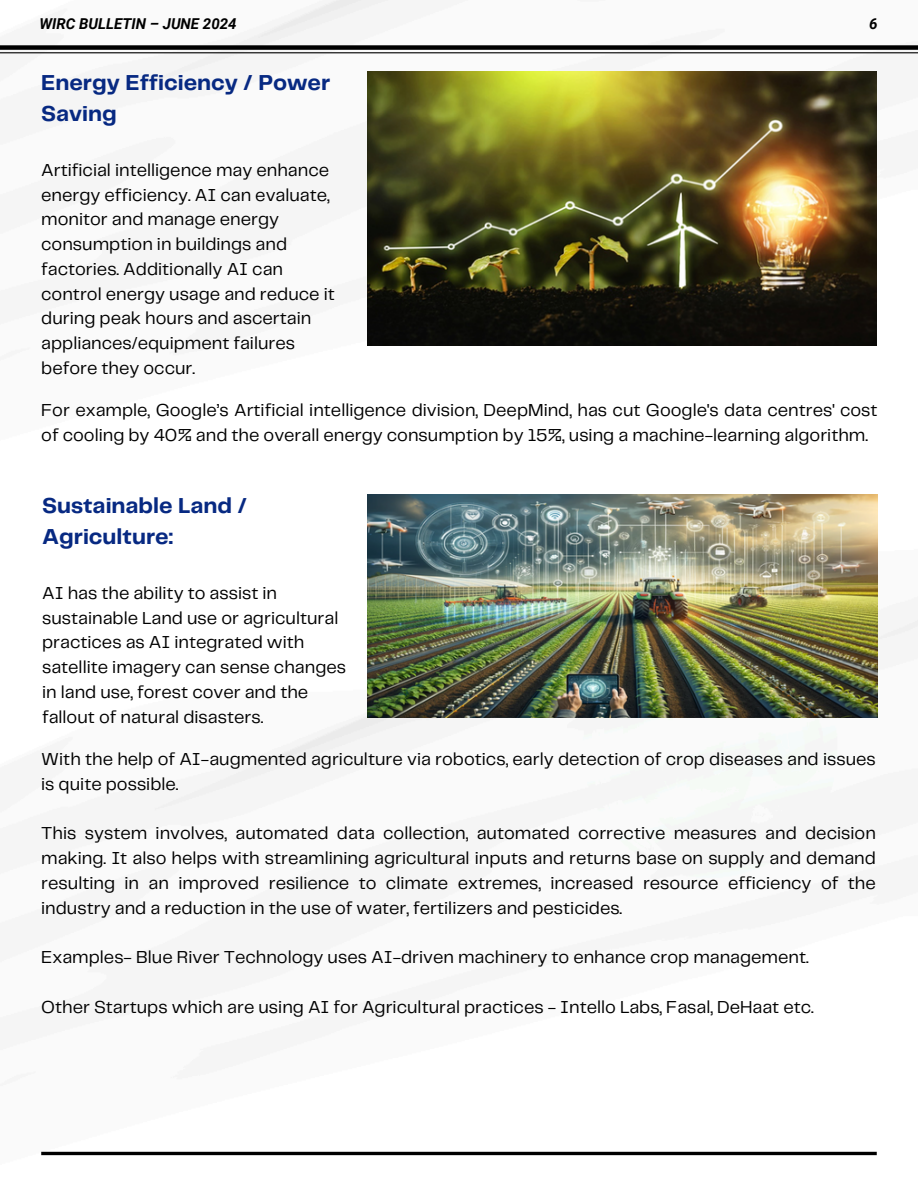
<style>
.page{position:relative;width:918px;height:1188px;background:#fff}
.page>*{position:absolute;margin:0;border:0;box-sizing:border-box;transform-origin:0 0}
.t1{font:700 22.5px/30.3px "Telegraf";color:#072982}
.t2{font:18px/24.8px "Telegraf";color:#000}
.t3{font:italic 700 15px "Roboto";color:#000}
</style>
<div class="page">
<img style="left:0;top:0;width:918px;height:1156px">
<div style="left:0;top:45px;width:918px;height:5px;background:#000"></div>
<hr style="left:0;top:52px;width:918px;height:1px;background:#000">
<hr style="left:41px;top:1152px;width:836px;height:3px;background:#000">
<img style="left:367px;top:71px;width:510px;height:275px">
<img style="left:367px;top:494px;width:511px;height:223px">
<p class="t3" style="left:40px;top:15px;width:199px">WIRC BULLETIN – JUNE 2024</p>
<h2 class="t3" style="left:869px;top:15px;width:10px">6</h2>
<h1 class="t1" style="left:41px;top:69px;width:291px">Energy Efficiency / Power<br>Saving</h1>
<h2 class="t2" style="left:41px;top:159px;width:295px">Artificial intelligence may enhance energy efficiency. AI can evaluate, monitor and manage energy consumption in buildings and factories. Additionally AI can control energy usage and reduce it during peak hours and ascertain appliances/equipment failures before they occur.</h2>
<h1 class="t2" style="left:41px;top:399px;width:838px">For example, Google’s Artificial intelligence division, DeepMind, has cut Google's data centres' cost of cooling by 40% and the overall energy consumption by 15%, using a machine-learning algorithm.</h1>
<h2 class="t1" style="left:42px;top:492px;width:206px">Sustainable Land /<br>Agriculture:</h2>
<p class="t2" style="left:42px;top:582px;width:306px">AI has the ability to assist in sustainable Land use or agricultural practices as AI integrated with satellite imagery can sense changes in land use, forest cover and the fallout of natural disasters.</p>
<h2 class="t2" style="left:41px;top:748px;width:836px">With the help of AI-augmented agriculture via robotics, early detection of crop diseases and issues is quite possible.</h2>
<h2 class="t2" style="left:41px;top:822px;width:836px;text-align:justify">This system involves, automated data collection, automated corrective measures and decision making. It also helps with streamlining agricultural inputs and returns base on supply and demand resulting in an improved resilience to climate extremes, increased resource efficiency of the industry and a reduction in the use of water, fertilizers and pesticides.</h2>
<h2 class="t2" style="left:41px;top:946px;width:769px">Examples- Blue River Technology uses AI-driven machinery to enhance crop management.</h2>
<h2 class="t2" style="left:41px;top:995px;width:774px">Other Startups which are using AI for Agricultural practices - Intello Labs, Fasal, DeHaat etc.</h2>
</div>
